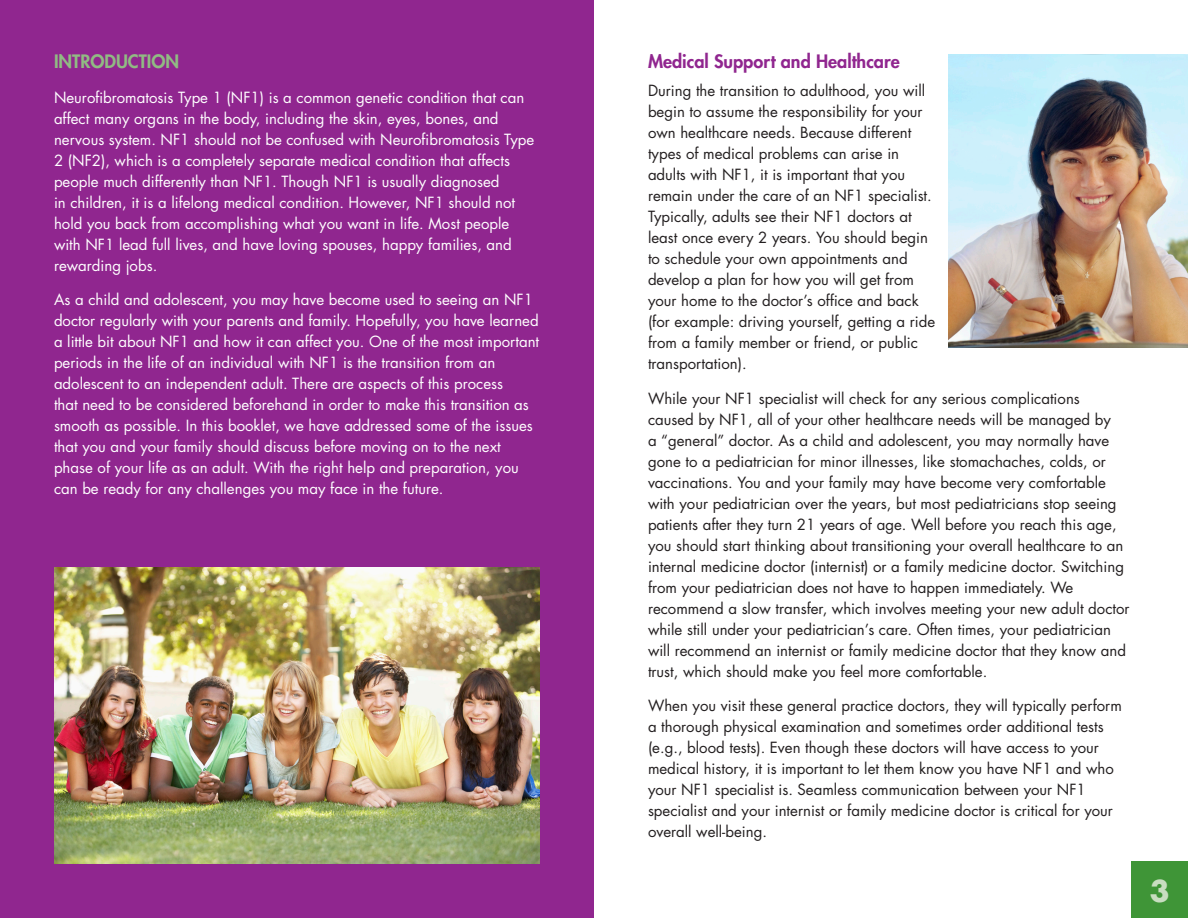
<style>
.page{position:relative;width:1188px;height:918px;background:#fff}
.page>*{position:absolute;margin:0;border:0;box-sizing:border-box;transform-origin:0 0}
.t1{font:700 33px "Futura";color:#c8ddc0}
.t2{font:800 18px "Futura";color:#90268f}
.t3{font:800 18px "Futura";color:#91bb83}
.t4{font:15px/21px "Futura";color:#231f20}
.t5{font:15px/21px "Futura";color:#fff}
</style>
<div class="page">
<div style="left:1131px;top:861px;width:57px;height:57px;background:#3f9537"></div>
<div style="left:0;top:0;width:594px;height:918px;background:#90268f"></div>
<img style="left:949px;top:54px;width:239px;height:294px">
<img style="left:54px;top:567px;width:486px;height:297px">
<p class="t3" style="left:54px;top:50px;width:127px">INTRODUCTION</p>
<p class="t5" style="left:54px;top:87px;width:482px">Neurofibromatosis Type 1 (NF1) is a common genetic condition that can affect many organs in the body, including the skin, eyes, bones, and nervous system. NF1 should not be confused with Neurofibromatosis Type 2 (NF2), which is a completely separate medical condition that affects people much differently than NF1. Though NF1 is usually diagnosed<br>in children, it is a lifelong medical condition. However, NF1 should not hold you back from accomplishing what you want in life. Most people with NF1 lead full lives, and have loving spouses, happy families, and rewarding jobs.</p>
<p class="t5" style="left:54px;top:289px;width:487px">As a child and adolescent, you may have become used to seeing an NF1 doctor regularly with your parents and family. Hopefully, you have learned a little bit about NF1 and how it can affect you. One of the most important periods in the life of an individual with NF1 is the transition from an adolescent to an independent adult. There are aspects of this process<br>that need to be considered beforehand in order to make this transition as smooth as possible. In this booklet, we have addressed some of the issues that you and your family should discuss before moving on to the next phase of your life as an adult. With the right help and preparation, you can be ready for any challenges you may face in the future.</p>
<p class="t2" style="left:648px;top:50px;width:253px">Medical Support and Healthcare</p>
<p class="t4" style="left:648px;top:80px;width:289px">During the transition to adulthood, you will begin to assume the responsibility for your own healthcare needs. Because different types of medical problems can arise in adults with NF1, it is important that you remain under the care of an NF1 specialist.<br>Typically, adults see their NF1 doctors at least once every 2 years. You should begin to schedule your own appointments and develop a plan for how you will get from your home to the doctor’s office and back (for example: driving yourself, getting a ride from a family member or friend, or public transportation).</p>
<p class="t4" style="left:648px;top:387px;width:483px">While your NF1 specialist will check for any serious complications caused by NF1, all of your other healthcare needs will be managed by<br>a “general” doctor. As a child and adolescent, you may normally have gone to a pediatrician for minor illnesses, like stomachaches, colds, or vaccinations. You and your family may have become very comfortable with your pediatrician over the years, but most pediatricians stop seeing patients after they turn 21 years of age. Well before you reach this age, you should start thinking about transitioning your overall healthcare to an internal medicine doctor (internist) or a family medicine doctor. Switching from your pediatrician does not have to happen immediately. We recommend a slow transfer, which involves meeting your new adult doctor while still under your pediatrician’s care. Often times, your pediatrician will recommend an internist or family medicine doctor that they know and trust, which should make you feel more comfortable.</p>
<p class="t4" style="left:648px;top:695px;width:475px">When you visit these general practice doctors, they will typically perform a thorough physical examination and sometimes order additional tests (e.g., blood tests). Even though these doctors will have access to your medical history, it is important to let them know you have NF1 and who your NF1 specialist is. Seamless communication between your NF1 specialist and your internist or family medicine doctor is critical for your overall well-being.</p>
<h1 class="t1" style="left:1150px;top:876px;width:21px">3</h1>
</div>
